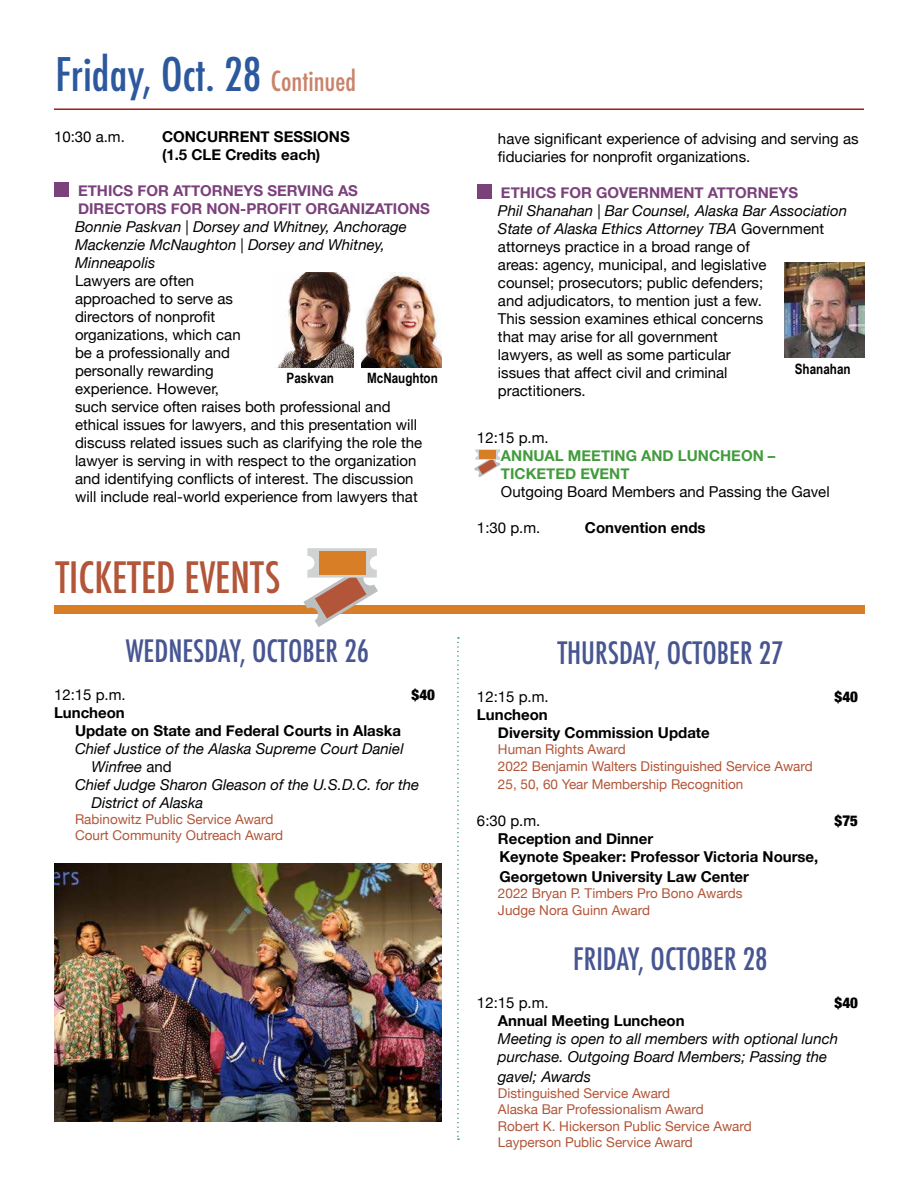
<style>
.page{position:relative;width:918px;height:1188px;background:#fff}
.page>*{position:absolute;margin:0;border:0;box-sizing:border-box;transform-origin:0 0}
.t1{font:500 condensed 45px "Futura";color:#2c589d}
.t2{font:500 condensed 42px "Futura";color:#b25538}
.t3{font:500 condensed 30px "Futura";color:#475591}
.t4{font:15px/18px "Helvetica Neue";color:#000}
.t5{font:italic 15px/18px "Helvetica Neue";color:#000}
.t6{font:700 15px/18px "Helvetica Neue";color:#000}
.t7{font:700 15px/18px "Helvetica Neue";color:#7a417b}
.t8{font:700 15px/18px "Helvetica Neue";color:#429b3c}
.t9{font:900 condensed 15px "Helvetica Neue";color:#000}
.t10{font:700 14.25px "Arial Narrow";color:#000}
.t11{font:13.5px/16.2px "Helvetica Neue";color:#b25538}
.s1{font-size:27px;color:#c98369}
.s2{font-style:normal}
.s3{font-style:italic}
</style>
<div class="page">
<img style="left:784px;top:263px;width:80px;height:95px">
<img style="left:278px;top:272px;width:76px;height:95px">
<img style="left:361px;top:273px;width:80px;height:94px">
<div style="left:54px;top:182px;width:14px;height:14px;background:#7a417b"></div>
<div style="left:477px;top:184px;width:14px;height:14px;background:#7a417b"></div>
<hr style="left:54px;top:108px;width:810px;height:2px;background:#9e2213">
<svg style="left:474px;top:449px;width:27px;height:28px"></svg>
<div style="left:480px;top:450px;width:16px;height:9px;background:#d77e27"></div>
<div style="left:54px;top:606px;width:810px;height:8px;background:#d77e27"></div>
<svg style="left:457px;top:637px;width:2px;height:503px"></svg>
<svg style="left:303px;top:548px;width:75px;height:79px"></svg>
<div style="left:319px;top:551px;width:46px;height:23px;background:#d77e27"></div>
<img style="left:54px;top:863px;width:387px;height:258px">
<h1 class="t1" style="left:56px;top:54px;width:302px">Friday, Oct. 28 <span class="s1">Continued</span></h1>
<p class="t4" style="left:54px;top:129px;width:72px">10:30 a.m.</p>
<p class="t6" style="left:162px;top:129px;width:189px">CONCURRENT SESSIONS (1.5 CLE Credits each)</p>
<p class="t7" style="left:78px;top:183px;width:353px">ETHICS FOR ATTORNEYS SERVING AS<br>DIRECTORS FOR NON-PROFIT ORGANIZATIONS</p>
<p class="t5" style="left:75px;top:219px;width:333px">Bonnie Paskvan | Dorsey and Whitney, Anchorage<br>Mackenzie McNaughton | Dorsey and Whitney,<br>Minneapolis</p>
<p class="t4" style="left:75px;top:273px;width:349px">Lawyers are often<br>approached to serve as<br>directors of nonprofit<br>organizations, which can<br>be a professionally and<br>personally rewarding<br>experience. However,<br>such service often raises both professional and ethical issues for lawyers, and this presentation will discuss related issues such as clarifying the role the lawyer is serving in with respect to the organization and identifying conflicts of interest. The discussion will include real-world experience from lawyers that</p>
<p class="t10" style="left:287px;top:373px;width:49px">Paskvan</p>
<p class="t10" style="left:367px;top:373px;width:72px">McNaughton</p>
<h2 class="t2" style="left:56px;top:558px;width:226px">TICKETED EVENTS</h2>
<h3 class="t3" style="left:126px;top:637px;width:245px">WEDNESDAY, OCTOBER 26</h3>
<p class="t4" style="left:54px;top:687px;width:73px">12:15 p.m.</p>
<p class="t9" style="left:412px;top:688px;width:25px">$40</p>
<p class="t6" style="left:75px;top:705px;width:328px;text-indent:-21px">Luncheon<br>Update on State and Federal Courts in Alaska</p>
<p class="t5" style="left:75px;top:741px;width:330px">Chief Justice of the Alaska Supreme Court Daniel</p>
<p class="t5" style="left:92px;top:759px;width:82px">Winfree <span class="s2">and</span></p>
<p class="t5" style="left:75px;top:777px;width:346px">Chief Judge Sharon Gleason of the U.S.D.C. for the</p>
<p class="t5" style="left:92px;top:795px;width:113px">District of Alaska</p>
<p class="t11" style="left:75px;top:812px;width:210px">Rabinowitz Public Service Award<br>Court Community Outreach Award</p>
<p class="t4" style="left:498px;top:131px;width:362px">have significant experience of advising and serving as fiduciaries for nonprofit organizations.</p>
<p class="t7" style="left:501px;top:185px;width:299px">ETHICS FOR GOVERNMENT ATTORNEYS</p>
<p class="t4" style="left:498px;top:203px;width:351px"><span class="s3">Phil Shanahan | Bar Counsel, Alaska Bar Association State of Alaska Ethics Attorney TBA</span> Government attorneys practice in a broad range of<br>areas: agency, municipal, and legislative<br>counsel; prosecutors; public defenders;<br>and adjudicators, to mention just a few.<br>This session examines ethical concerns<br>that may arise for all government<br>lawyers, as well as some particular<br>issues that affect civil and criminal<br>practitioners.</p>
<p class="t4" style="left:477px;top:430px;width:73px">12:15 p.m.</p>
<p class="t8" style="left:501px;top:448px;width:276px">ANNUAL MEETING AND LUNCHEON –<br>TICKETED EVENT</p>
<p class="t4" style="left:501px;top:484px;width:330px">Outgoing Board Members and Passing the Gavel</p>
<p class="t4" style="left:477px;top:520px;width:65px">1:30 p.m.</p>
<p class="t6" style="left:585px;top:520px;width:122px">Convention ends</p>
<p class="t10" style="left:795px;top:363px;width:57px">Shanahan</p>
<h3 class="t3" style="left:557px;top:639px;width:228px">THURSDAY, OCTOBER 27</h3>
<p class="t4" style="left:477px;top:689px;width:73px">12:15 p.m.</p>
<p class="t9" style="left:835px;top:691px;width:25px">$40</p>
<p class="t6" style="left:498px;top:707px;width:213px;text-indent:-21px">Luncheon<br>Diversity Commission Update</p>
<p class="t11" style="left:498px;top:742px;width:316px">Human Rights Award<br>2022 Benjamin Walters Distinguished Service Award</p>
<p class="t11" style="left:498px;top:776px;width:247px">25, 50, 60 Year Membership Recognition</p>
<p class="t4" style="left:477px;top:813px;width:65px">6:30 p.m.</p>
<p class="t9" style="left:835px;top:815px;width:25px">$75</p>
<p class="t6" style="left:498px;top:831px;width:322px">Reception and Dinner<br>Keynote Speaker: Professor Victoria Nourse,</p>
<p class="t6" style="left:499px;top:869px;width:251px">Georgetown University Law Center</p>
<p class="t11" style="left:498px;top:886px;width:246px">2022 Bryan P. Timbers Pro Bono Awards<br>Judge Nora Guinn Award</p>
<h3 class="t3" style="left:573px;top:945px;width:196px">FRIDAY, OCTOBER 28</h3>
<p class="t4" style="left:477px;top:995px;width:73px">12:15 p.m.</p>
<p class="t9" style="left:835px;top:997px;width:25px">$40</p>
<p class="t6" style="left:498px;top:1013px;width:188px">Annual Meeting Luncheon</p>
<p class="t5" style="left:498px;top:1031px;width:342px">Meeting is open to all members with optional lunch purchase. Outgoing Board Members; Passing the</p>
<p class="t5" style="left:498px;top:1069px;width:95px">gavel; Awards</p>
<p class="t11" style="left:498px;top:1086px;width:255px">Distinguished Service Award<br>Alaska Bar Professionalism Award<br>Robert K. Hickerson Public Service Award Layperson Public Service Award</p>
</div>
